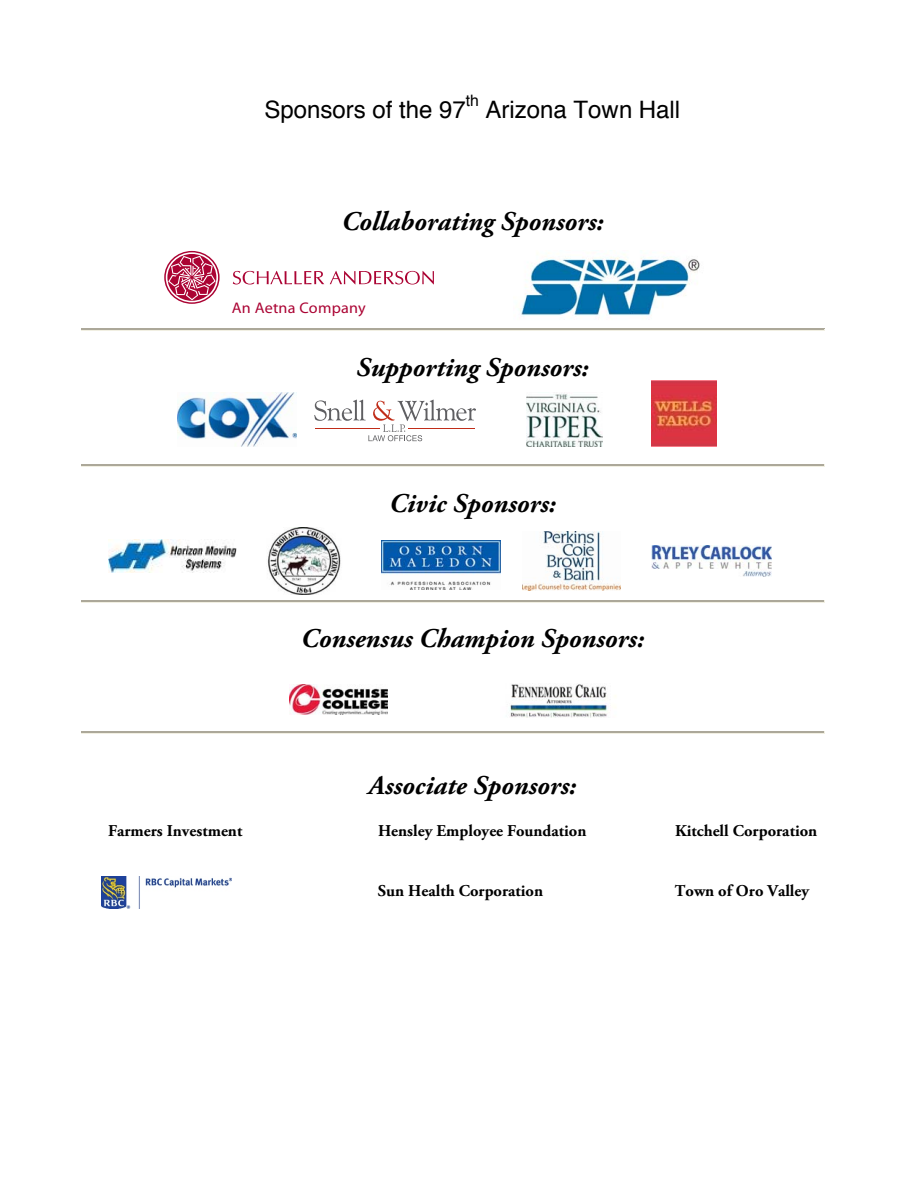
<style>
.page{position:relative;width:918px;height:1188px;background:#fff}
.page>*{position:absolute;margin:0;border:0;box-sizing:border-box;transform-origin:0 0}
.t1{font:italic 700 27px "Adobe Garamond Pro";color:#000}
.t2{font:24px "Helvetica";color:#000}
.t3{font:700 16.5px "Adobe Garamond Pro";color:#000}
.t4{font:15.75px "Helvetica";color:#000}
.t5{font:15.45px "Frutiger";letter-spacing:.015em;color:#ab0333;scale:1.05 1}
</style>
<div class="page">
<hr style="left:81px;top:328px;width:744px;height:3px;background:#aca899">
<hr style="left:81px;top:330px;width:744px;height:1px;background:#f1efe2">
<hr style="left:81px;top:464px;width:744px;height:2px;background:#aca899">
<hr style="left:81px;top:466px;width:744px;height:1px;background:#f1efe2">
<hr style="left:81px;top:600px;width:744px;height:2px;background:#aca899">
<hr style="left:81px;top:602px;width:744px;height:1px;background:#f1efe2">
<hr style="left:81px;top:731px;width:744px;height:3px;background:#aca899">
<hr style="left:81px;top:733px;width:744px;height:1px;background:#f1efe2">
<svg style="left:233px;top:271px;width:91px;height:13px"></svg>
<svg style="left:330px;top:271px;width:104px;height:14px"></svg>
<svg style="left:167px;top:254px;width:49px;height:47px"></svg>
<div style="left:164px;top:251px;width:56px;height:53px;border:1px solid #ab0333;border-radius:50%"></div>
<svg style="left:168px;top:256px;width:48px;height:44px;background:#c85b7b"></svg>
<img style="left:520px;top:254px;width:180px;height:62px">
<img style="left:177px;top:392px;width:119px;height:54px">
<svg style="left:314px;top:400px;width:162px;height:41px"></svg>
<hr style="left:315px;top:428px;width:65px;height:1px;background:#c02d19">
<hr style="left:408px;top:428px;width:67px;height:1px;background:#c02d19">
<img style="left:526px;top:393px;width:76px;height:54px">
<img style="left:652px;top:381px;width:65px;height:65px">
<img style="left:108px;top:539px;width:128px;height:33px">
<img style="left:267px;top:527px;width:74px;height:67px">
<img style="left:381px;top:540px;width:119px;height:50px">
<img style="left:523px;top:532px;width:98px;height:59px">
<img style="left:652px;top:545px;width:119px;height:31px">
<img style="left:290px;top:685px;width:97px;height:30px">
<img style="left:510px;top:684px;width:98px;height:33px">
<img style="left:101px;top:876px;width:130px;height:32px">
<p class="t2" style="left:264px;top:89px;width:203px">Sponsors of the 97</p>
<p class="t4" style="left:466px;top:87px;width:15px">th</p>
<p class="t2" style="left:486px;top:89px;width:196px">Arizona Town Hall</p>
<p class="t1" style="left:341px;top:206px;width:264px">Collaborating Sponsors:</p>
<p class="t5" style="left:232px;top:298px;width:129px">An Aetna Company</p>
<p class="t1" style="left:356px;top:352px;width:234px">Supporting Sponsors:</p>
<p class="t1" style="left:389px;top:488px;width:168px">Civic Sponsors:</p>
<p class="t1" style="left:301px;top:623px;width:345px">Consensus Champion Sponsors:</p>
<p class="t1" style="left:369px;top:770px;width:209px">Associate Sponsors:</p>
<p class="t3" style="left:108px;top:822px;width:136px">Farmers Investment</p>
<p class="t3" style="left:378px;top:822px;width:210px">Hensley Employee Foundation</p>
<p class="t3" style="left:675px;top:822px;width:144px">Kitchell Corporation</p>
<p class="t3" style="left:378px;top:881px;width:167px">Sun Health Corporation</p>
<p class="t3" style="left:675px;top:881px;width:136px">Town of Oro Valley</p>
</div>
